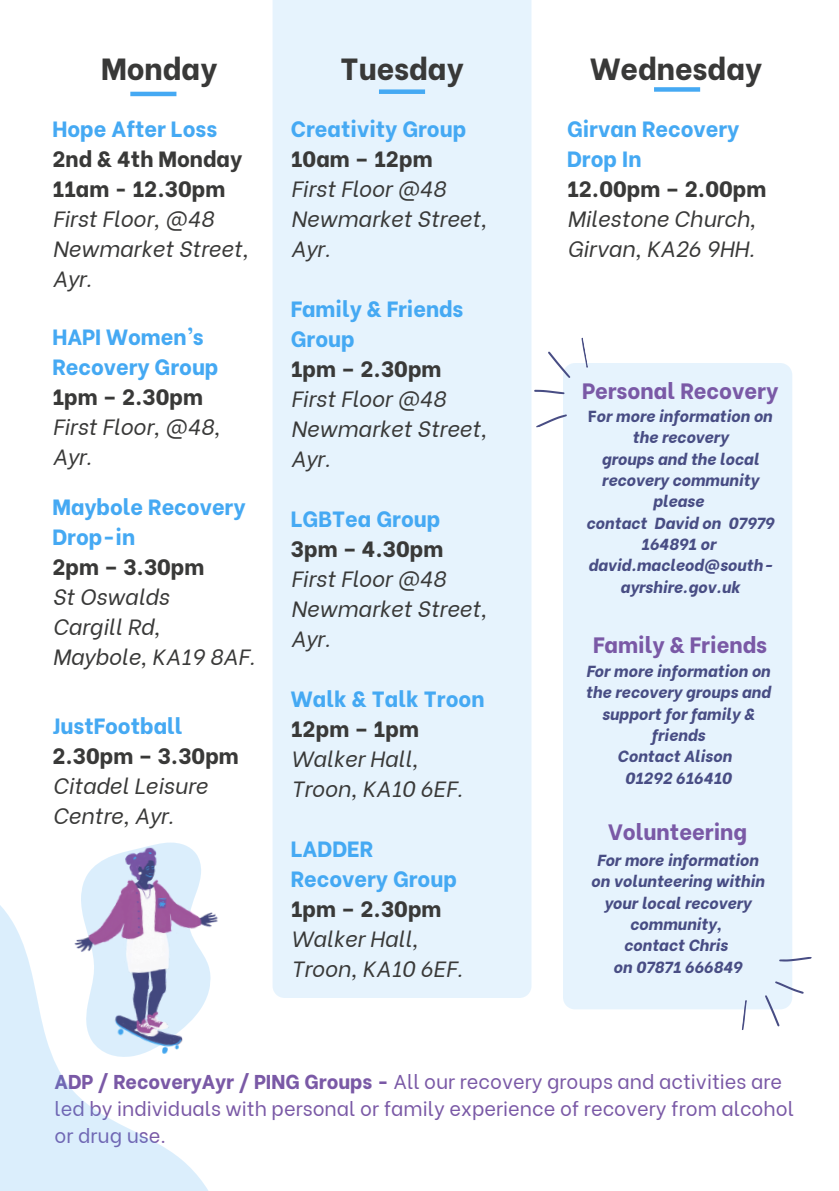
<style>
.page{position:relative;width:839px;height:1191px;background:#fff}
.page>*{position:absolute;margin:0;border:0;box-sizing:border-box;transform-origin:0 0}
.t1{font:800 30.6px "Be Vietnam";color:#393938}
.t2{font:800 22.2px "Be Vietnam";color:#7a59a6}
.t3{font:italic 22px/30px "Be Vietnam";color:#393938}
.t4{font:800 22px/30px "Be Vietnam";color:#45a9f3}
.t5{font:20px/27px "Be Vietnam";color:#7a59a6}
.t6{font:italic 800 16px/21.4px "Be Vietnam";color:#484d84;text-align:center}
.s1{font-weight:800;font-style:normal;color:#45a9f3}
.s2{font-weight:800;font-style:normal}
.s3{color:#393938}
.s4{font-weight:400;font-style:italic;color:#393938}
.s5{font-style:normal}
.s6{font-weight:800}
</style>
<div class="page">
<hr style="left:130px;top:92px;width:46px;height:4px;background:#45a9f3">
<div style="left:654px;top:87px;width:46px;height:5px;background:#45a9f3"></div>
<svg style="left:0;top:905px;width:208px;height:286px;fill:#dbeefc"></svg>
<div style="left:272px;top:0;width:259px;height:998px;background:#e6f3fd"></div>
<div style="left:379px;top:89px;width:46px;height:5px;background:#45a9f3"></div>
<div style="left:563px;top:363px;width:229px;height:646px;background:#e6f3fd"></div>
<img style="left:47px;top:842px;width:171px;height:245px">
<svg style="left:536px;top:414px;width:32px;height:14px"></svg>
<svg style="left:534px;top:351px;width:36px;height:48px"></svg>
<svg style="left:581px;top:337px;width:7px;height:31px"></svg>
<svg style="left:779px;top:953px;width:32px;height:12px"></svg>
<svg style="left:761px;top:981px;width:43px;height:46px"></svg>
<svg style="left:741px;top:1000px;width:6px;height:30px"></svg>
<h3 class="t1" style="left:101px;top:43px;width:118px">Monday</h3>
<h3 class="t1" style="left:340px;top:43px;width:124px">Tuesday</h3>
<h1 class="t1" style="left:590px;top:43px;width:173px">Wednesday</h1>
<h3 class="t3" style="left:291px;top:112px;width:197px"><span class="s1">Creativity Group<br></span><span class="s2">10am – 12pm<br></span>First Floor @48<br>Newmarket Street,<br>Ayr.</h3>
<h3 class="t3" style="left:291px;top:292px;width:197px"><span class="s1">Family &amp; Friends<br>Group<br></span><span class="s2">1pm – 2.30pm<br></span>First Floor @48<br>Newmarket Street,<br>Ayr.</h3>
<h3 class="t3" style="left:291px;top:502px;width:197px"><span class="s1">LGBTea Group<br></span><span class="s2">3pm – 4.30pm<br></span>First Floor @48<br>Newmarket Street,<br>Ayr.</h3>
<h3 class="t3" style="left:291px;top:682px;width:195px"><span class="s1">Walk &amp; Talk Troon<br></span><span class="s2">12pm – 1pm<br></span>Walker Hall,<br>Troon, KA10 6EF.</h3>
<h3 class="t3" style="left:567px;top:112px;width:201px"><span class="s1">Girvan Recovery<br>Drop In<br></span><span class="s2">12.00pm – 2.00pm<br></span>Milestone Church,<br>Girvan, KA26 9HH.</h3>
<p class="t3" style="left:52px;top:112px;width:197px"><span class="s1">Hope After Loss<br></span><span class="s2">2nd &amp; 4th Monday<br>11am - 12.30pm<br></span>First Floor, @48<br>Newmarket Street,<br>Ayr.</p>
<p class="t4" style="left:52px;top:319px;width:169px">HAPI Women’s<br>Recovery Group<br><span class="s3">1pm – 2.30pm<br></span><span class="s4">First Floor, @48,<br>Ayr.</span></p>
<h2 class="t2" style="left:582px;top:372px;width:198px">Personal Recovery</h2>
<p class="t6" style="left:588px;top:404px;width:186px"><span class="s5">F</span>or more information on the recovery</p>
<p class="t6" style="left:601px;top:447px;width:159px">groups and the local recovery community please</p>
<p class="t6" style="left:586px;top:511px;width:189px">contact David on 07979<br>164891 or</p>
<p class="t6" style="left:588px;top:553px;width:186px">david.macleod@south&shy;ayrshire.gov.uk</p>
<p class="t3" style="left:52px;top:489px;width:204px"><span class="s1">Maybole Recovery<br>Drop-in<br></span><span class="s2">2pm – 3.30pm<br></span>St Oswalds<br>Cargill Rd,<br>Maybole, KA19 8AF.</p>
<p class="t2" style="left:593px;top:626px;width:175px">Family &amp; Friends</p>
<p class="t6" style="left:585px;top:659px;width:186px">For more information on the recovery groups and support for family &amp; friends</p>
<p class="t6" style="left:617px;top:744px;width:116px">Contact Alison</p>
<p class="t6" style="left:624px;top:765px;width:108px">01292 616410</p>
<p class="t3" style="left:52px;top:709px;width:188px"><span class="s1">JustFootball<br></span><span class="s2">2.30pm – 3.30pm<br></span>Citadel Leisure<br>Centre, Ayr.</p>
<h2 class="t2" style="left:608px;top:813px;width:140px">Volunteering</h2>
<h3 class="t3" style="left:291px;top:832px;width:173px"><span class="s1">LADDER<br>Recovery Group<br></span><span class="s2">1pm – 2.30pm<br></span>Walker Hall,<br>Troon, KA10 6EF.</h3>
<h3 class="t6" style="left:591px;top:848px;width:175px">For more information on volunteering within your local recovery community,</h3>
<h2 class="t6" style="left:623px;top:933px;width:105px">contact Chris</h2>
<h3 class="t6" style="left:613px;top:954px;width:130px">on 07871 666849</h3>
<h1 class="t5" style="left:55px;top:1066px;width:740px"><span class="s6">ADP / RecoveryAyr / PING Groups -</span> All our recovery groups and activities are led by individuals with personal or family experience of recovery from alcohol or drug use.</h1>
</div>
